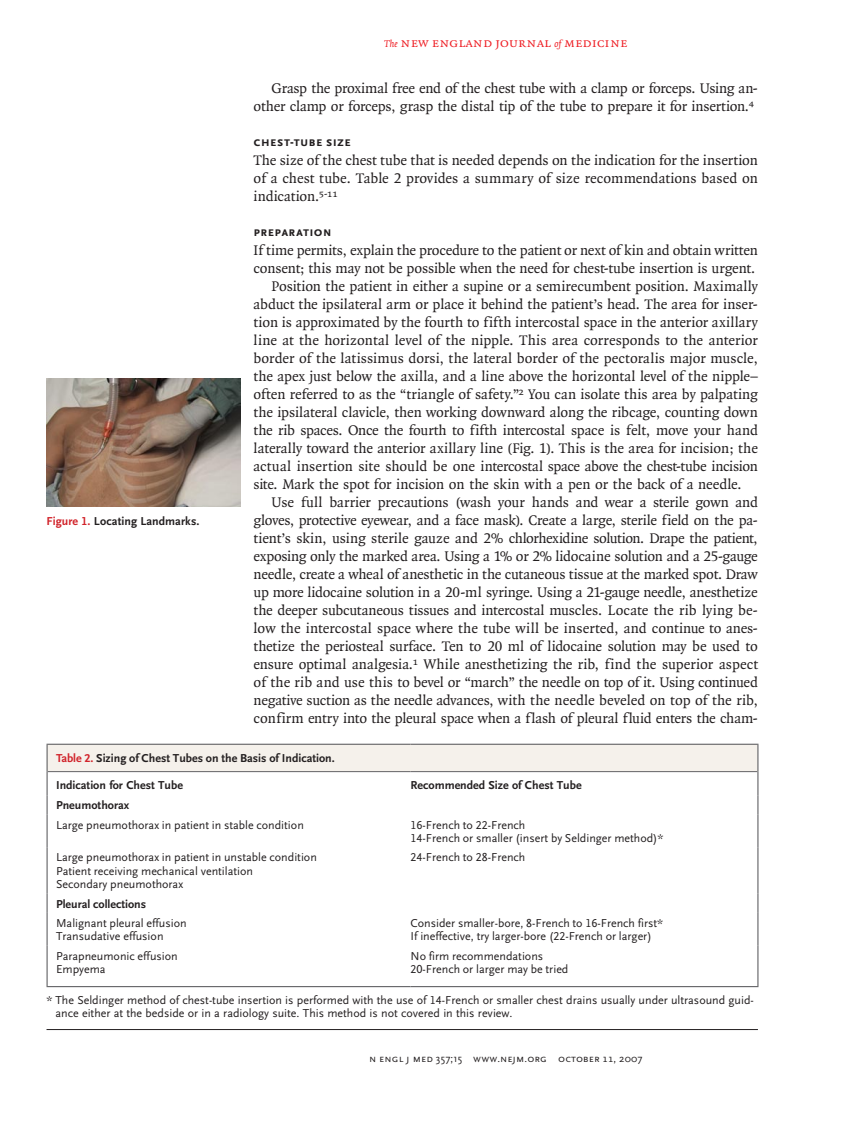
<style>
.page{position:relative;width:851px;height:1134px;background:#fff}
.page>*{position:absolute;margin:0;border:0;box-sizing:border-box;transform-origin:0 0}
.t1{font:15px/18px "OTNEJM Quadraat";letter-spacing:-.005em;color:#231f20;text-align:right}
.t2{font:13.5px "OTNEJM Quadraat Small Cap";letter-spacing:.01em;color:#ee1d23}
.t3{font:700 13.5px "OTNEJM Scala Sans Small LF Cap";letter-spacing:.02em;color:#231f20}
.t4{font:12px/13.5px "OTNEJM Scala Sans LF";color:#231f20}
.t5{font:700 12px "OTNEJM Scala Sans LF";color:#231f20}
.t6{font:10.8px "OTNEJM Scala Sans LF Cap";letter-spacing:.01em;color:#231f20}
.s1{font-family:"NEJM Scala Sans LF";color:#d1232a}
.s2{font-family:"OTNEJM Quadraat";font-style:italic;font-size:10.5px}
.s3{font-family:"OTNEJM Scala Sans OSF"}
</style>
<div class="page">
<img style="left:46px;top:378px;width:194px;height:129px">
<hr style="left:46px;top:1029px;width:712px;height:1px;background:#231f20">
<div style="left:47px;top:744px;width:711px;height:28px;background:#f5f1eb"></div>
<hr style="left:46px;top:744px;width:364px;height:1px;background:#636366">
<hr style="left:46px;top:745px;width:2px;height:27px;background:#636366">
<hr style="left:410px;top:744px;width:348px;height:1px;background:#636366">
<hr style="left:46px;top:772px;width:2px;height:23px;background:#636366">
<hr style="left:46px;top:795px;width:2px;height:20px;background:#636366">
<svg style="left:757px;top:745px;width:1px;height:70px"></svg>
<hr style="left:46px;top:815px;width:2px;height:32px;background:#636366">
<hr style="left:757px;top:815px;width:1px;height:32px;background:#636366">
<hr style="left:46px;top:847px;width:2px;height:47px;background:#636366">
<hr style="left:757px;top:847px;width:1px;height:47px;background:#636366">
<svg style="left:46px;top:894px;width:2px;height:19px"></svg>
<svg style="left:757px;top:894px;width:1px;height:19px"></svg>
<hr style="left:46px;top:913px;width:2px;height:33px;background:#636366">
<hr style="left:757px;top:913px;width:1px;height:33px;background:#636366">
<hr style="left:46px;top:946px;width:2px;height:40px;background:#636366">
<hr style="left:757px;top:946px;width:1px;height:40px;background:#636366">
<hr style="left:46px;top:986px;width:364px;height:1px;background:#636366">
<hr style="left:410px;top:986px;width:348px;height:1px;background:#636366">
<hr style="left:48px;top:771px;width:362px;height:1px;background:#636366">
<hr style="left:410px;top:771px;width:347px;height:1px;background:#636366">
<p class="t5" style="left:46px;top:514px;width:154px"><span class="s1">Figure 1.</span> Locating Landmarks.</p>
<p class="t2" style="left:384px;top:35px;width:245px"><span class="s2">The</span> new england journal <span class="s2">of</span> medicine</p>
<p class="t1" style="left:254px;top:79px;width:504px">Grasp the proximal free end of the chest tube with a clamp or forceps. Using an&shy;other clamp or forceps, grasp the distal tip of the tube to prepare it for insertion.<sup>4</sup></p>
<p class="t3" style="left:254px;top:134px;width:99px">Chest-Tube Size</p>
<p class="t1" style="left:254px;top:151px;width:506px;text-align:justify">The size of the chest tube that is needed depends on the indication for the insertion of a chest tube. Table 2 provides a summary of size recommendations based on indication.<sup>5-11</sup></p>
<p class="t3" style="left:254px;top:224px;width:80px">Preparation</p>
<p class="t1" style="left:254px;top:241px;width:505px">If time permits, explain the procedure to the patient or next of kin and obtain written</p>
<p class="t1" style="left:254px;top:259px;width:503px">consent; this may not be possible when the need for chest-tube insertion is urgent.</p>
<p class="t1" style="left:272px;top:277px;width:487px">Position the patient in either a supine or a semirecumbent position. Maximally</p>
<p class="t1" style="left:254px;top:295px;width:506px">abduct the ipsilateral arm or place it behind the patient’s head. The area for inser-</p>
<p class="t1" style="left:254px;top:313px;width:505px">tion is approximated by the fourth to fifth intercostal space in the anterior axillary</p>
<p class="t1" style="left:254px;top:331px;width:506px">line at the horizontal level of the nipple. This area corresponds to the anterior</p>
<p class="t1" style="left:254px;top:349px;width:505px">border of the latissimus dorsi, the lateral border of the pectoralis major muscle,</p>
<p class="t1" style="left:254px;top:367px;width:506px">the apex just below the axilla, and a line above the horizontal level of the nipple–</p>
<p class="t1" style="left:254px;top:385px;width:505px">often referred to as the “triangle of safety.”<sup>2</sup> You can isolate this area by palpating</p>
<p class="t1" style="left:254px;top:403px;width:506px">the ipsilateral clavicle, then working downward along the ribcage, counting down</p>
<p class="t1" style="left:254px;top:421px;width:505px">the rib spaces. Once the fourth to fifth intercostal space is felt, move your hand</p>
<p class="t1" style="left:254px;top:439px;width:505px">laterally toward the anterior axillary line (Fig. 1). This is the area for incision; the</p>
<p class="t1" style="left:254px;top:457px;width:505px">actual insertion site should be one intercostal space above the chest-tube incision</p>
<p class="t1" style="left:254px;top:475px;width:489px">site. Mark the spot for incision on the skin with a pen or the back of a needle.</p>
<p class="t1" style="left:272px;top:493px;width:487px">Use full barrier precautions (wash your hands and wear a sterile gown and</p>
<p class="t1" style="left:254px;top:511px;width:505px">gloves, protective eye-wear, and a face mask). Create a large, sterile field on the pa-</p>
<p class="t1" style="left:254px;top:529px;width:505px">tient’s skin, using sterile gauze and 2% chlorhexidine solution. Drape the patient,</p>
<p class="t1" style="left:254px;top:547px;width:505px">exposing only the marked area. Using a 1% or 2% lidocaine solution and a 25-gauge</p>
<p class="t1" style="left:254px;top:565px;width:505px">needle, create a wheal of anesthetic in the cutaneous tissue at the marked spot. Draw</p>
<p class="t1" style="left:254px;top:583px;width:505px">up more lidocaine solution in a 20-ml syringe. Using a 21-gauge needle, anesthetize</p>
<p class="t1" style="left:254px;top:601px;width:506px">the deeper subcutaneous tissues and intercostal muscles. Locate the rib lying be-</p>
<p class="t1" style="left:254px;top:619px;width:506px">low the intercostal space where the tube will be inserted, and continue to anes-</p>
<p class="t1" style="left:254px;top:637px;width:506px">thetize the periosteal surface. Ten to 20 ml of lidocaine solution may be used to</p>
<p class="t1" style="left:254px;top:655px;width:505px">ensure optimal analgesia.<sup>1</sup> While anesthetizing the rib, find the superior aspect</p>
<p class="t1" style="left:254px;top:673px;width:505px">of the rib and use this to bevel or “march” the needle on top of it. Using continued</p>
<p class="t1" style="left:254px;top:691px;width:505px">negative suction as the needle advances, with the needle beveled on top of the rib,</p>
<p class="t1" style="left:254px;top:709px;width:506px">confirm entry into the pleural space when a flash of pleural fluid enters the cham-</p>
<p class="t5" style="left:56px;top:752px;width:280px"><span class="s1">Table 2.</span> Sizing of Chest Tubes on the Basis of Indication.</p>
<p class="t5" style="left:56px;top:779px;width:128px">Indication for Chest Tube</p>
<p class="t5" style="left:410px;top:779px;width:172px">Recommended Size of Chest Tube</p>
<p class="t5" style="left:56px;top:799px;width:75px">Pneumothorax</p>
<p class="t4" style="left:56px;top:818px;width:249px">Large pneumothorax in patient in stable condition</p>
<p class="t4" style="left:410px;top:818px;width:254px">16-French to 22-French<br>14-French or smaller (insert by Seldinger method)*</p>
<p class="t4" style="left:56px;top:851px;width:262px">Large pneumothorax in patient in unstable condition<br>Patient receiving mechanical ventilation<br>Secondary pneumothorax</p>
<p class="t4" style="left:410px;top:851px;width:116px">24-French to 28-French</p>
<p class="t5" style="left:56px;top:897px;width:92px">Pleural collections</p>
<p class="t4" style="left:56px;top:916px;width:132px">Malignant pleural effusion<br>Transudative effusion</p>
<p class="t4" style="left:410px;top:916px;width:254px">Consider smaller-bore, 8-French to 16-French first*<br>If ineffective, try larger-bore (22-French or larger)</p>
<p class="t4" style="left:56px;top:949px;width:123px">Parapneumonic effusion<br>Empyema</p>
<p class="t4" style="left:410px;top:949px;width:159px">No firm recommendations<br>20-French or larger may be tried</p>
<p class="t4" style="left:56px;top:993px;width:699px;text-indent:-9px">* The Seldinger method of chest-tube insertion is performed with the use of 14-French or smaller chest drains usually under ultrasound guid&shy;ance either at the bedside or in a radiology suite. This method is not covered in this review.</p>
<p class="t6" style="left:369px;top:1053px;width:275px">n engl j med <span class="s3">357;15</span> www.nejm.org october 11<span class="s3">, 2007</span></p>
</div>
